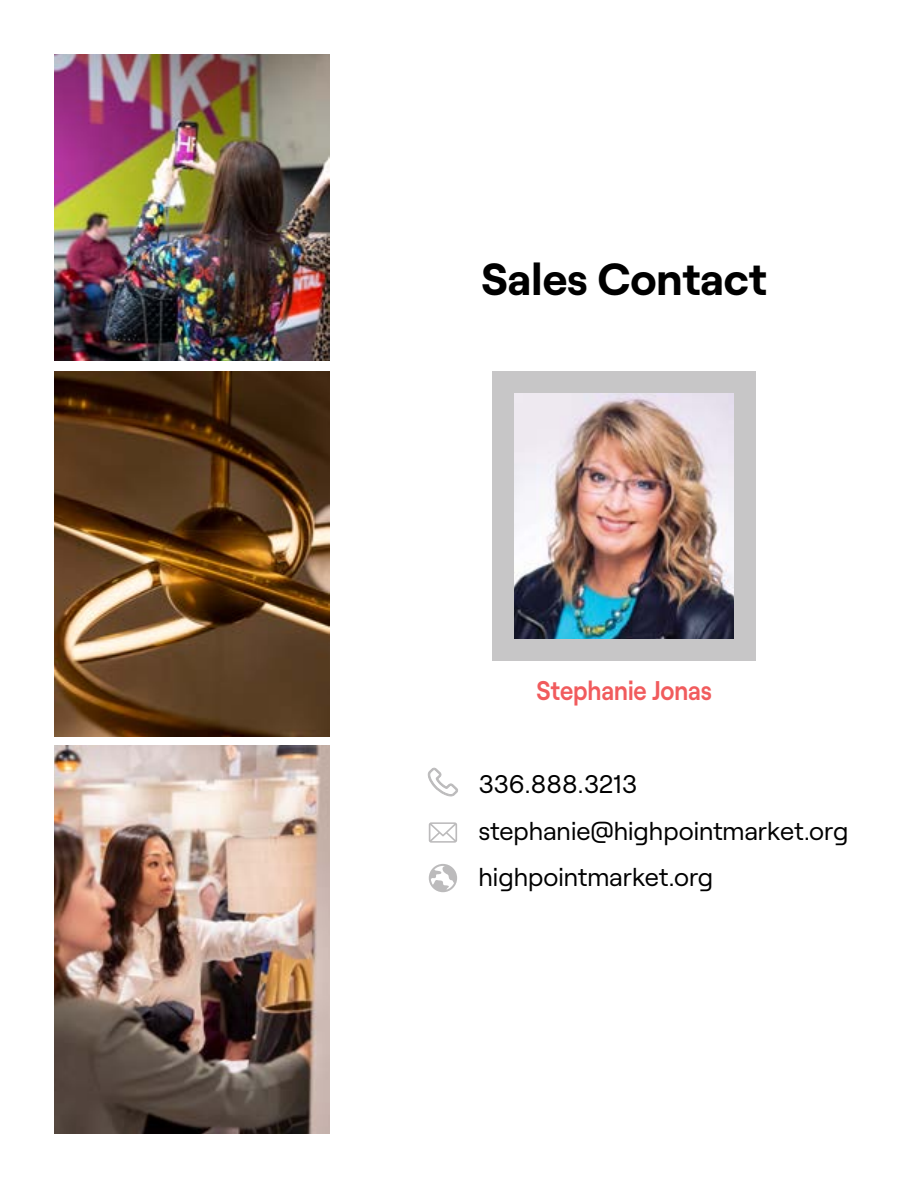
<style>
.page{position:relative;width:918px;height:1188px;background:#fff}
.page>*{position:absolute;margin:0;border:0;box-sizing:border-box;transform-origin:0 0}
.t1{font:700 45px "Roobert";color:#000}
.t2{font:600 27px "Roobert";color:#f15b5d;scale:.89 1}
.t3{font:25.5px/46.5px "Roobert";color:#000}
</style>
<div class="page">
<svg style="left:429px;top:864px;width:28px;height:28px"></svg>
<svg style="left:429px;top:822px;width:28px;height:21px"></svg>
<svg style="left:428px;top:768px;width:30px;height:28px"></svg>
<div style="left:492px;top:372px;width:264px;height:289px;background:#c7c6c7"></div>
<img style="left:515px;top:394px;width:219px;height:245px">
<img style="left:54px;top:54px;width:275px;height:307px">
<img style="left:54px;top:372px;width:275px;height:365px">
<img style="left:54px;top:745px;width:275px;height:389px">
<h1 class="t1" style="left:481px;top:244px;width:287px">Sales Contact</h1>
<p class="t2" style="left:537px;top:669px;width:199px">Stephanie Jonas</p>
<p class="t3" style="left:478px;top:759px;width:371px">336.888.3213 stephanie@highpointmarket.org highpointmarket.org</p>
</div>
